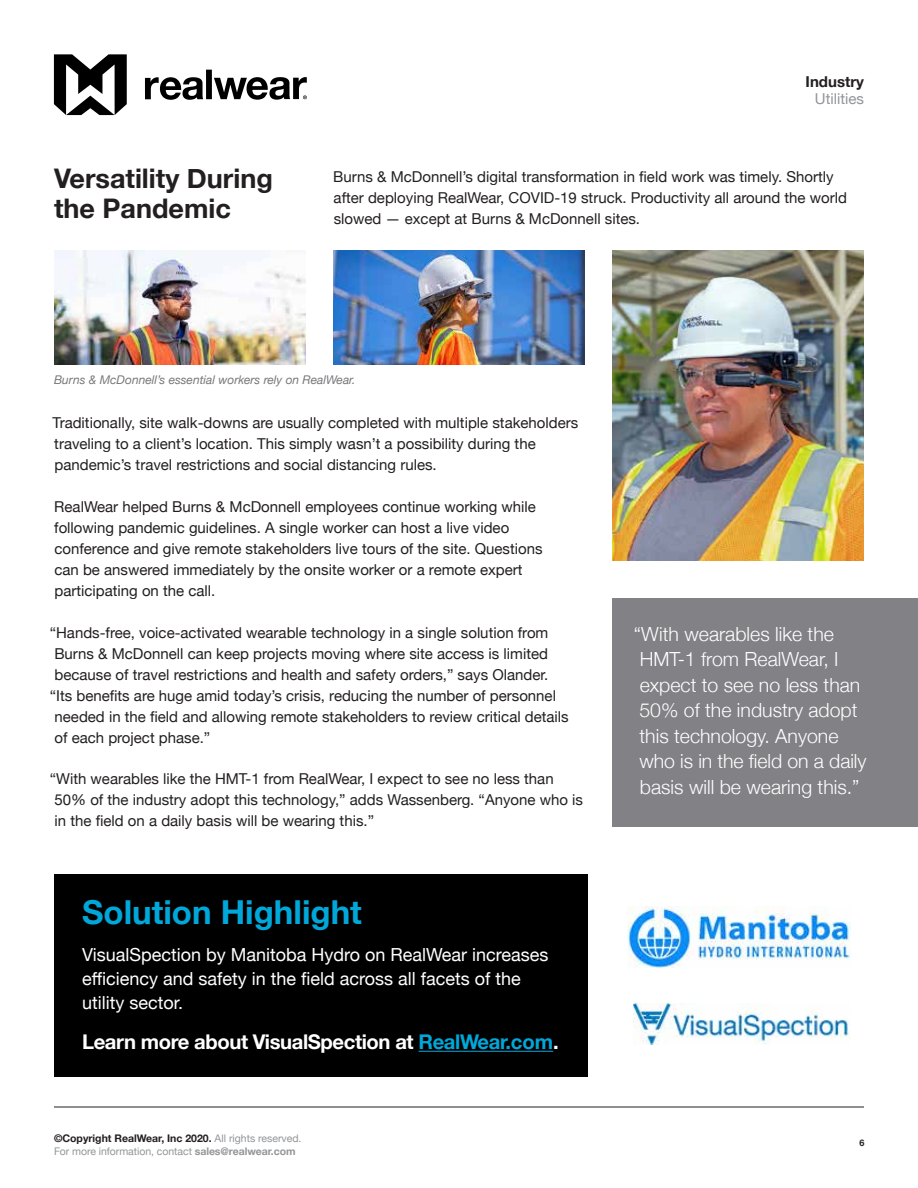
<style>
.page{position:relative;width:918px;height:1188px;background:#fff}
.page>*{position:absolute;margin:0;border:0;box-sizing:border-box;transform-origin:0 0}
.t1{font:700 33px "Helvetica Neue";color:#00a8da}
.t2{font:700 27px/30px "Helvetica Neue";color:#231f20}
.t3{font:700 20.25px "Helvetica Neue";letter-spacing:-.02em;color:#fff}
.t4{font:300 19.5px/25.5px "Helvetica Neue";color:#fff}
.t5{font:18px/24px "Helvetica Neue";color:#fff}
.t6{font:15px/21px "Helvetica Neue";color:#231f20}
.t7{font:15px "Helvetica Neue";color:#939598}
.t8{font:700 15px "Helvetica Neue";color:#231f20}
.t9{font:italic 12px "Helvetica Neue";color:#77787b}
.t10{font:10.5px/13.5px "Helvetica Neue";letter-spacing:-.005em;color:#939598}
.t11{font:700 9px "Helvetica Neue";color:#231f20}
.s1{color:#00a8da}
.s2{font-weight:700;color:#231f20}
.s3{font-weight:700}
</style>
<div class="page">
<hr style="left:54px;top:1107px;width:810px;height:1px;background:#231f20">
<svg style="left:145px;top:77px;width:58px;height:23px"></svg>
<div style="left:206px;top:70px;width:6px;height:29px;background:#000"></div>
<svg style="left:214px;top:77px;width:93px;height:23px"></svg>
<svg style="left:54px;top:54px;width:73px;height:61px"></svg>
<div style="left:612px;top:598px;width:306px;height:229px;background:#818186"></div>
<div style="left:54px;top:875px;width:533px;height:202px;background:#000"></div>
<hr style="left:419px;top:1051px;width:134px;height:1px;background:#00a8da">
<img style="left:633px;top:1003px;width:217px;height:42px">
<img style="left:628px;top:907px;width:222px;height:61px">
<img style="left:612px;top:250px;width:252px;height:311px">
<img style="left:333px;top:250px;width:252px;height:114px">
<img style="left:54px;top:250px;width:252px;height:114px">
<h2 class="t2" style="left:54px;top:164px;width:220px">Versatility During the Pandemic</h2>
<p class="t8" style="left:806px;top:70px;width:60px">Industry</p>
<p class="t7" style="left:815px;top:88px;width:51px">Utilities</p>
<p class="t6" style="left:333px;top:167px;width:515px">Burns &amp; McDonnell’s digital transformation in field work was timely. Shortly after deploying RealWear, COVID-19 struck. Productivity all around the world slowed — except at Burns &amp; McDonnell sites.</p>
<p class="t9" style="left:54px;top:371px;width:303px">Burns &amp; McDonnell’s essential workers rely on RealWear.</p>
<p class="t6" style="left:52px;top:413px;width:527px">Traditionally, site walk-downs are usually completed with multiple stakeholders traveling to a client’s location. This simply wasn’t a possibility during the pandemic’s travel restrictions and social distancing rules.</p>
<p class="t6" style="left:54px;top:497px;width:490px">RealWear helped Burns &amp; McDonnell employees continue working while following pandemic guidelines. A single worker can host a live video conference and give remote stakeholders live tours of the site. Questions can be answered immediately by the onsite worker or a remote expert participating on the call.</p>
<p class="t6" style="left:50px;top:623px;width:500px">“Hands-free, voice-activated wearable technology in a single solution from</p>
<p class="t6" style="left:54px;top:644px;width:495px">Burns &amp; McDonnell can keep projects moving where site access is limited</p>
<p class="t6" style="left:55px;top:665px;width:495px">because of travel restrictions and health and safety orders,” says Olander.</p>
<p class="t6" style="left:50px;top:686px;width:508px">“Its benefits are huge amid today’s crisis, reducing the number of personnel</p>
<p class="t6" style="left:55px;top:707px;width:516px">needed in the field and allowing remote stakeholders to review critical details</p>
<p class="t6" style="left:54px;top:728px;width:157px">of each project phase.”</p>
<p class="t6" style="left:54px;top:770px;width:530px;text-indent:-5px">“With wearables like the HMT-1 from RealWear, I expect to see no less than<br>50% of the industry adopt this technology,” adds Wassenberg. “Anyone who is in the field on a daily basis will be wearing this.”</p>
<h1 class="t1" style="left:82px;top:886px;width:281px">Solution Highlight</h1>
<p class="t5" style="left:82px;top:943px;width:468px">VisualSpection by Manitoba Hydro on RealWear increases efficiency and safety in the field across all facets of the utility sector.</p>
<h3 class="t3" style="left:82px;top:1026px;width:478px">Learn more about VisualSpection at <span class="s1">RealWear.com</span>.</h3>
<h3 class="t4" style="left:634px;top:619px;width:234px">“With wearables like the<br>HMT-1 from RealWear, I expect to see no less than<br>50% of the industry adopt this technology. Anyone who is in the field on a daily basis will be wearing this.”</h3>
<p class="t10" style="left:54px;top:1132px;width:249px"><span class="s2">©Copyright RealWear, Inc 2020.</span> All rights reserved.<br>For more information, contact <span class="s3">sales@realwear.com</span></p>
<p class="t11" style="left:860px;top:1136px;width:7px">6</p>
</div>
